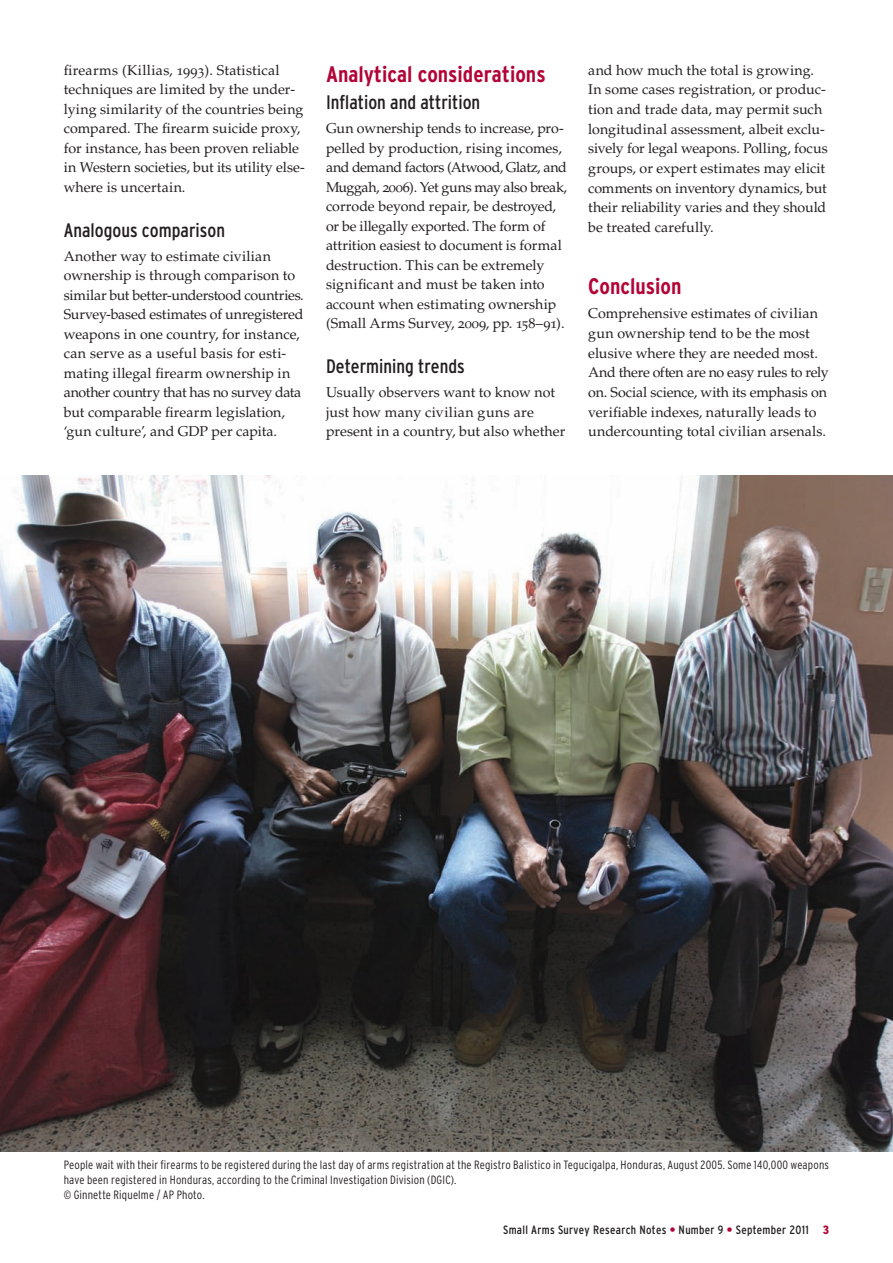
<style>
.page{position:relative;width:893px;height:1263px;background:#fff}
.page>*{position:absolute;margin:0;border:0;box-sizing:border-box;transform-origin:0 0}
.t1{font:700 condensed 22.5px "Interstate";color:#b30437}
.t2{font:condensed 19.5px "Interstate";color:#231f20}
.t3{font:14.25px/19.5px "Palatino";color:#231f20}
.t4{font:300 condensed 12px/15px "Interstate";letter-spacing:.015em;color:#231f20}
.t5{font:condensed 12px "Interstate";letter-spacing:.025em;color:#231f20}
.s1{font-family:"Palatino SC"}
.s2{font-weight:900;color:#b30437}
</style>
<div class="page">
<img style="left:0;top:475px;width:893px;height:676px">
<p class="t3" style="left:64px;top:60px;width:242px">firearms (Killias, <span class="s1">1993</span>). Statistical techniques are limited by the under&shy;lying similarity of the countries being compared. The firearm suicide proxy, for instance, has been proven reliable in Western societies, but its utility else&shy;where is uncertain.</p>
<h2 class="t2" style="left:64px;top:219px;width:163px">Analogous comparison</h2>
<p class="t3" style="left:64px;top:246px;width:241px">Another way to estimate civilian ownership is through comparison to similar but better-understood countries.<br>Survey-based estimates of unregistered weapons in one country, for instance, can serve as a useful basis for esti&shy;mating illegal firearm ownership in another country that has no survey data but comparable firearm legislation, ‘gun culture’, and GDP per capita.</p>
<h1 class="t1" style="left:326px;top:61px;width:221px">Analytical considerations</h1>
<h2 class="t2" style="left:326px;top:92px;width:156px">Inflation and attrition</h2>
<p class="t3" style="left:326px;top:119px;width:242px">Gun ownership tends to increase, pro&shy;pelled by production, rising incomes, and demand factors (Atwood, Glatz, and Muggah, <span class="s1">2006</span>). Yet guns may also break, corrode beyond repair, be destroyed, or be illegally exported. The form of attrition easiest to document is formal destruction. This can be extremely significant and must be taken into account when estimating ownership (Small Arms Survey, <span class="s1">2009</span>, pp. <span class="s1">158</span>–<span class="s1">91</span>).</p>
<h2 class="t2" style="left:326px;top:356px;width:140px">Determining trends</h2>
<p class="t3" style="left:326px;top:383px;width:241px">Usually observers want to know not just how many civilian guns are present in a country, but also whether</p>
<p class="t3" style="left:588px;top:60px;width:241px">and how much the total is growing.<br>In some cases registration, or produc&shy;tion and trade data, may permit such longitudinal assessment, albeit exclu&shy;sively for legal weapons. Polling, focus groups, or expert estimates may elicit comments on inventory dynamics, but their reliability varies and they should be treated carefully.</p>
<h1 class="t1" style="left:588px;top:274px;width:95px">Conclusion</h1>
<p class="t3" style="left:588px;top:304px;width:242px">Comprehensive estimates of civilian gun ownership tend to be the most elusive where they are needed most.<br>And there often are no easy rules to rely on. Social science, with its emphasis on verifiable indexes, naturally leads to undercounting total civilian arsenals.</p>
<p class="t4" style="left:64px;top:1157px;width:767px">People wait with their firearms to be registered during the last day of arms registration at the Registro Balistico in Tegucigalpa, Honduras, August 2005. Some 140,000 weapons have been registered in Honduras, according to the Criminal Investigation Division (DGIC).<br>© Ginnette Riquelme / AP Photo.</p>
<p class="t5" style="left:503px;top:1223px;width:328px">Small Arms Survey Research Notes <span class="s2">•</span> Number 9 <span class="s2">•</span> September 2011 <span class="s2">3</span></p>
</div>
